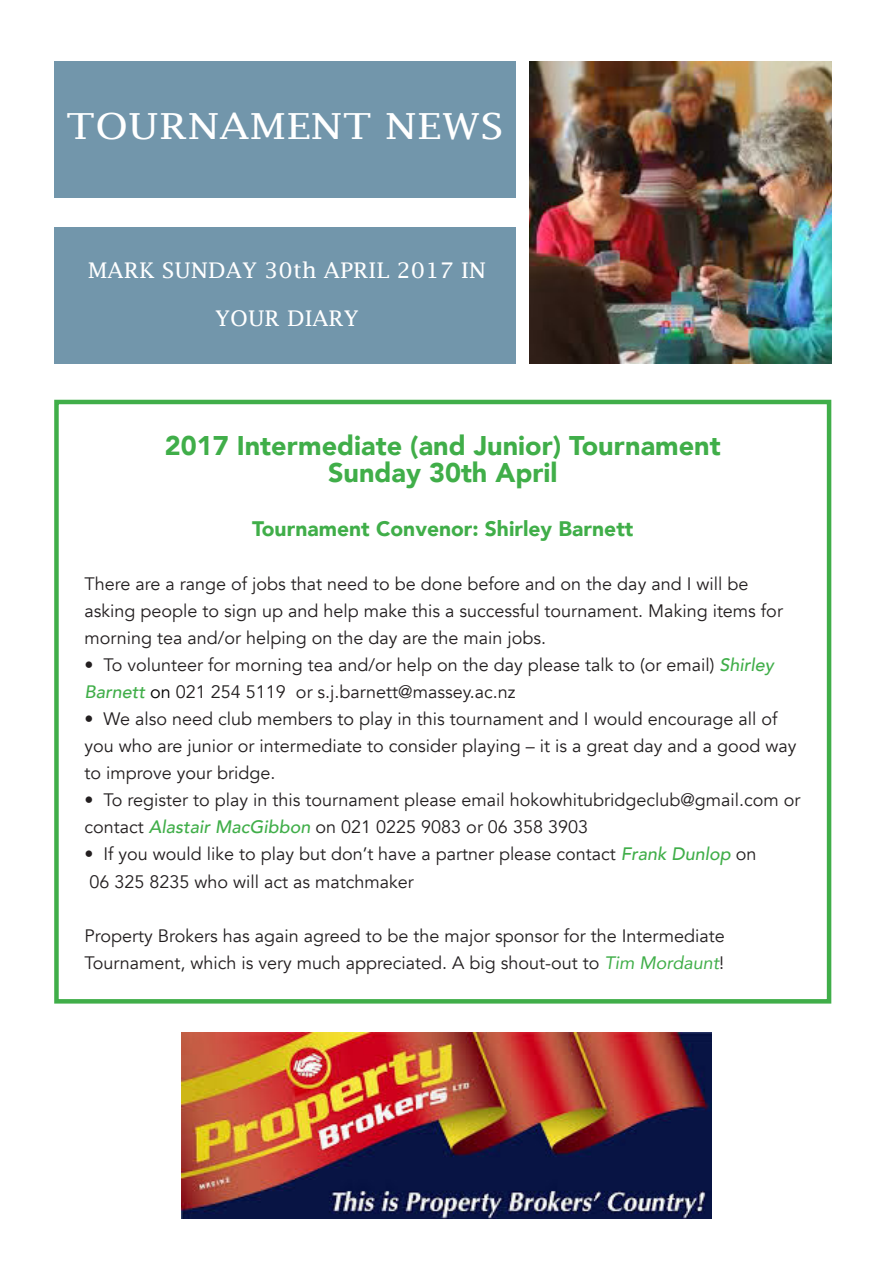
<style>
.page{position:relative;width:893px;height:1263px;background:#fff}
.page>*{position:absolute;margin:0;border:0;box-sizing:border-box;transform-origin:0 0}
.t1{font:36px "Lucida Fax";color:#fff;scale:1.17 1}
.t2{font:900 27px "Avenir";color:#40ae49}
.t3{font:21.6px "Lucida Fax";color:#fff;scale:1.05 1}
.t4{font:900 21px "Avenir";color:#40ae49}
.t5{font:18px/27px "Avenir";color:#231f20}
.s1{font-weight:500;font-style:italic;color:#40ae49}
.s2{color:#000}
.s3{font-style:italic;color:#40ae49}
</style>
<div class="page">
<div style="left:54px;top:400px;width:777px;height:603px;border:4px solid #40ae49"></div>
<div style="left:54px;top:62px;width:462px;height:136px;background:#7296ab"></div>
<img style="left:529px;top:62px;width:302px;height:302px">
<div style="left:54px;top:227px;width:462px;height:137px;background:#7296ab"></div>
<img style="left:182px;top:1032px;width:529px;height:186px">
<p class="t1" style="left:66px;top:105px;width:375px">TOURNAMENT NEWS</p>
<p class="t3" style="left:88px;top:257px;width:381px">MARK SUNDAY 30th APRIL 2017 IN</p>
<p class="t3" style="left:215px;top:305px;width:138px">YOUR DIARY</p>
<p class="t2" style="left:165px;top:423px;width:557px">2017 Intermediate (and Junior) Tournament</p>
<p class="t2" style="left:328px;top:450px;width:231px">Sunday 30th April</p>
<p class="t4" style="left:252px;top:511px;width:383px">Tournament Convenor: Shirley Barnett</p>
<p class="t5" style="left:85px;top:571px;width:700px">There are a range of jobs that need to be done before and on the day and I will be asking people to sign up and help make this a successful tournament. Making items for morning tea and/or helping on the day are the main jobs.</p>
<p class="t5" style="left:85px;top:652px;width:691px">• To volunteer for morning tea and/or help on the day please talk to (or email) <span class="s1">Shirley</span></p>
<p class="t5" style="left:85px;top:679px;width:432px"><span class="s1">Barnett</span> <span class="s2">on</span> 021 254 5119 or s.j.barnett@massey.ac.nz</p>
<p class="t5" style="left:85px;top:706px;width:713px">• We also need club members to play in this tournament and I would encourage all of you who are junior or intermediate to consider playing – it is a great day and a good way to improve your bridge.</p>
<p class="t5" style="left:85px;top:787px;width:717px">• To register to play in this tournament please email hokowhitubridgeclub@gmail.com or contact <span class="s1">Alastair MacGibbon</span> on 021 0225 9083 or 06 358 3903</p>
<p class="t5" style="left:85px;top:841px;width:673px">• If you would like to play but don’t have a partner please contact <span class="s1">Frank Dunlop</span> on</p>
<p class="t5" style="left:90px;top:868px;width:326px">06 325 8235 who will act as matchmaker</p>
<p class="t5" style="left:85px;top:922px;width:642px">Property Brokers has again agreed to be the major sponsor for the Intermediate</p>
<p class="t5" style="left:85px;top:949px;width:641px">Tournament, which is very much appreciated. A big shout-out to <span class="s3">Tim Mordaunt</span>!</p>
</div>
